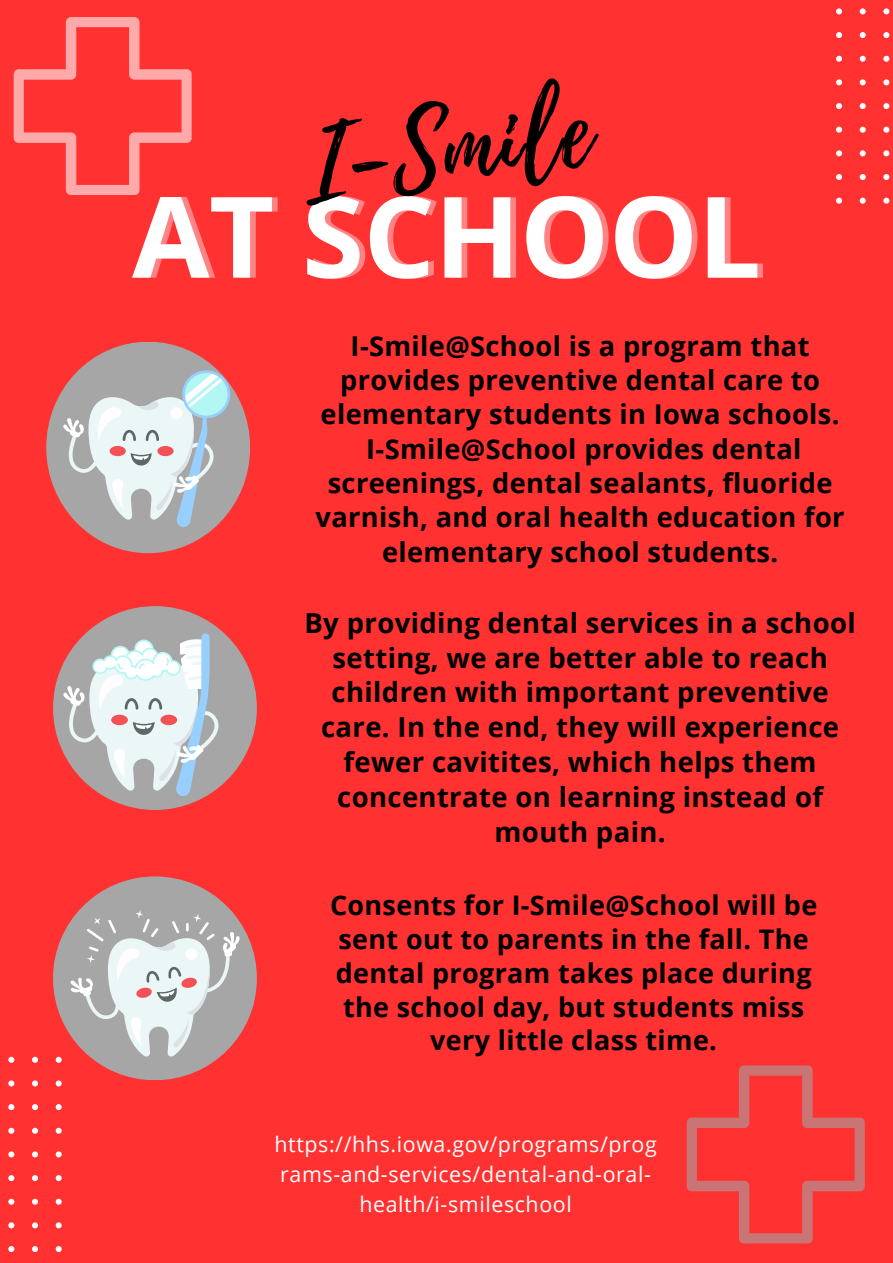
<style>
.page{position:relative;width:893px;height:1263px;background:#ff3131}
.page>*{position:absolute;margin:0;border:0;box-sizing:border-box;transform-origin:0 0}
.t1{font:700 112.5px "Open Sans";letter-spacing:-.005em;color:#fff}
.t2{font:101.7px "Playlist Script";color:#000}
.t3{font:700 27.53px/34.9px "Open Sans";letter-spacing:.01em;color:#000;text-align:center}
.t4{font:700 27.3px/34.3px "Open Sans";letter-spacing:.01em;color:#000;text-align:center}
.t5{font:700 27px/33.8px "Open Sans";letter-spacing:.01em;color:#000;text-align:center}
.t6{font:21.38px/29.8px "Open Sans";letter-spacing:.03em;color:#fff;text-align:center}
</style>
<div class="page">
<div style="left:46px;top:342px;width:204px;height:211px;background:#a6a6a6;border-radius:50%"></div>
<div style="left:53px;top:606px;width:204px;height:204px;background:#a6a6a6;border-radius:50%"></div>
<div style="left:53px;top:876px;width:204px;height:204px;background:#a6a6a6;border-radius:50%"></div>
<svg style="left:63px;top:370px;width:167px;height:157px"></svg>
<svg style="left:70px;top:910px;width:170px;height:146px"></svg>
<svg style="left:63px;top:633px;width:155px;height:163px"></svg>
<svg style="left:14px;top:17px;width:178px;height:178px"></svg>
<svg style="left:686px;top:1065px;width:179px;height:178px"></svg>
<svg style="left:836px;top:8px;width:6px;height:6px"></svg>
<svg style="left:859px;top:8px;width:6px;height:6px"></svg>
<svg style="left:883px;top:8px;width:6px;height:6px"></svg>
<svg style="left:836px;top:32px;width:6px;height:6px"></svg>
<svg style="left:859px;top:32px;width:6px;height:6px"></svg>
<svg style="left:883px;top:32px;width:6px;height:6px"></svg>
<svg style="left:836px;top:56px;width:6px;height:6px"></svg>
<svg style="left:859px;top:56px;width:6px;height:6px"></svg>
<svg style="left:883px;top:56px;width:6px;height:6px"></svg>
<svg style="left:836px;top:79px;width:6px;height:6px"></svg>
<svg style="left:859px;top:79px;width:6px;height:6px"></svg>
<svg style="left:883px;top:79px;width:6px;height:6px"></svg>
<svg style="left:836px;top:103px;width:6px;height:6px"></svg>
<svg style="left:859px;top:103px;width:6px;height:6px"></svg>
<svg style="left:883px;top:103px;width:6px;height:6px"></svg>
<svg style="left:836px;top:127px;width:6px;height:6px"></svg>
<svg style="left:859px;top:127px;width:6px;height:6px"></svg>
<svg style="left:883px;top:127px;width:6px;height:6px"></svg>
<svg style="left:836px;top:150px;width:6px;height:6px"></svg>
<svg style="left:859px;top:150px;width:6px;height:6px"></svg>
<svg style="left:883px;top:150px;width:6px;height:6px"></svg>
<svg style="left:836px;top:174px;width:6px;height:6px"></svg>
<svg style="left:859px;top:174px;width:6px;height:6px"></svg>
<svg style="left:883px;top:174px;width:6px;height:6px"></svg>
<svg style="left:836px;top:198px;width:6px;height:6px"></svg>
<svg style="left:859px;top:198px;width:6px;height:6px"></svg>
<svg style="left:883px;top:198px;width:6px;height:6px"></svg>
<svg style="left:8px;top:1057px;width:6px;height:6px"></svg>
<svg style="left:32px;top:1057px;width:6px;height:6px"></svg>
<svg style="left:56px;top:1057px;width:6px;height:6px"></svg>
<svg style="left:8px;top:1080px;width:6px;height:6px"></svg>
<svg style="left:32px;top:1080px;width:6px;height:6px"></svg>
<svg style="left:56px;top:1080px;width:6px;height:6px"></svg>
<svg style="left:8px;top:1104px;width:6px;height:6px"></svg>
<svg style="left:32px;top:1104px;width:6px;height:6px"></svg>
<svg style="left:56px;top:1104px;width:6px;height:6px"></svg>
<svg style="left:8px;top:1128px;width:6px;height:6px"></svg>
<svg style="left:32px;top:1128px;width:6px;height:6px"></svg>
<svg style="left:56px;top:1128px;width:6px;height:6px"></svg>
<svg style="left:8px;top:1151px;width:6px;height:6px"></svg>
<svg style="left:32px;top:1151px;width:6px;height:6px"></svg>
<svg style="left:56px;top:1151px;width:6px;height:6px"></svg>
<svg style="left:8px;top:1175px;width:6px;height:6px"></svg>
<svg style="left:32px;top:1175px;width:6px;height:6px"></svg>
<svg style="left:56px;top:1175px;width:6px;height:6px"></svg>
<svg style="left:8px;top:1199px;width:6px;height:6px"></svg>
<svg style="left:32px;top:1199px;width:6px;height:6px"></svg>
<svg style="left:56px;top:1199px;width:6px;height:6px"></svg>
<svg style="left:8px;top:1222px;width:6px;height:6px"></svg>
<svg style="left:32px;top:1222px;width:6px;height:6px"></svg>
<svg style="left:56px;top:1222px;width:6px;height:6px"></svg>
<svg style="left:8px;top:1246px;width:6px;height:6px"></svg>
<svg style="left:32px;top:1246px;width:6px;height:6px"></svg>
<svg style="left:56px;top:1246px;width:6px;height:6px"></svg>
<p class="t2" style="left:293px;top:94px;width:292px;rotate:-7deg">I-Smile</p>
<p class="t1" style="left:132px;top:157px;width:630px">AT SCHOOL</p>
<h1 class="t4" style="left:315px;top:328px;width:530px">I-Smile@School is a program that provides preventive dental care to elementary students in Iowa schools.<br>I-Smile@School provides dental screenings, dental sealants, fluoride varnish, and oral health education for elementary school students.</h1>
<p class="t3" style="left:304px;top:605px;width:553px">By providing dental services in a school setting, we are better able to reach children with important preventive care. In the end, they will experience fewer cavitites, which helps them concentrate on learning instead of mouth pain.</p>
<h3 class="t5" style="left:330px;top:888px;width:489px">Consents for I-Smile@School will be sent out to parents in the fall. The dental program takes place during the school day, but students miss very little class time.</h3>
<h2 class="t6" style="left:274px;top:1129px;width:384px">https://hhs.iowa.gov/programs/prog rams-and-services/dental-and-oral&shy;health/i-smileschool</h2>
</div>
